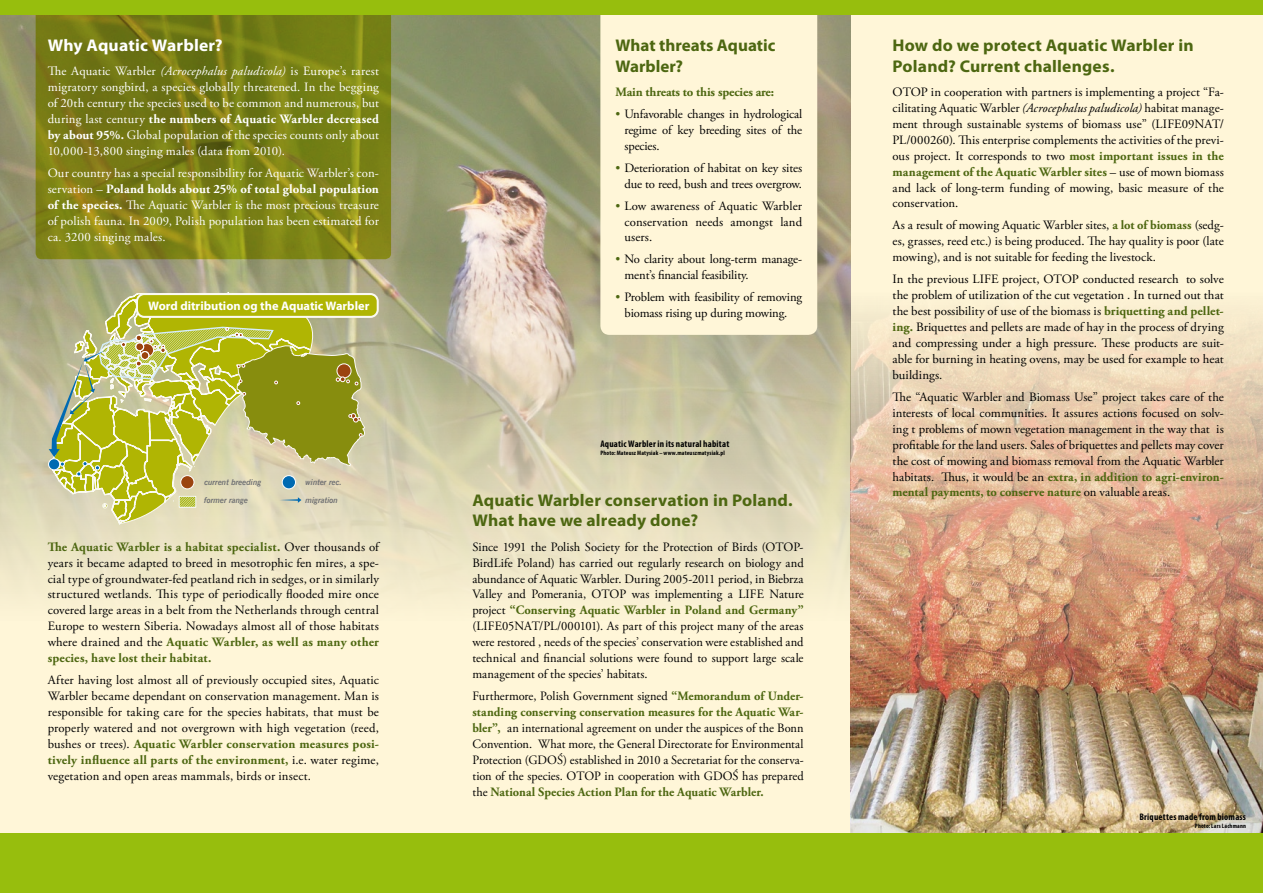
<style>
.page{position:relative;width:1263px;height:893px;background:#fff}
.page>*{position:absolute;margin:0;border:0;box-sizing:border-box;transform-origin:0 0}
.t1{font:700 16.95px/20.4px "Myriad Pro";letter-spacing:.01em;color:#4d6711}
.t2{font:700 16.95px "Myriad Pro";letter-spacing:.01em;color:#fff}
.t3{font:12.75px/15.9px "Adobe Garamond Pro";letter-spacing:-.005em;color:#000;text-align:justify}
.t4{font:12.75px/15.9px "Adobe Garamond Pro";letter-spacing:.015em;color:#fff;text-align:justify}
.t5{font:700 12.75px "Adobe Garamond Pro";letter-spacing:-.01em;color:#4d6711}
.t6{font:700 12.45px "Myriad Pro";color:#fff}
.t7{font:700 condensed 9.6px "Myriad Pro";letter-spacing:.02em;color:#000}
.t8{font:italic 700 8.1px "News Goth EU";color:#707173}
.t9{font:700 condensed 6.3px "Myriad Pro";letter-spacing:.025em;color:#000}
.s1{font-style:italic}
.s2{font-weight:700}
.s3{color:#4d6711}
.s4{font-weight:700;color:#4d6711}
</style>
<div class="page">
<div style="left:0;top:14px;width:1263px;height:819px;background:#fff6d8"></div>
<img style="left:0;top:14px;width:850px;height:606px">
<svg style="left:36px;top:8px;width:355px;height:251px;background:#7a7f15"></svg>
<img style="left:850px;top:293px;width:413px;height:540px">
<div style="left:48px;top:459px;width:12px;height:11px;border:1px solid #fff;border-radius:50%"></div>
<svg style="left:137px;top:294px;width:241px;height:23px"></svg>
<svg style="left:49px;top:292px;width:316px;height:233px;background:#bdbe64"></svg>
<div style="left:600px;top:14px;width:217px;height:321px;background:#fff6d8"></div>
<div style="left:0;top:0;width:1263px;height:14px;background:#97be0d"></div>
<div style="left:0;top:833px;width:1263px;height:60px;background:#97be0d"></div>
<h1 class="t2" style="left:48px;top:34px;width:177px">Why Aquatic Warbler?</h1>
<h1 class="t1" style="left:615px;top:35px;width:162px">What threats Aquatic<br>Warbler?</h1>
<h1 class="t1" style="left:892px;top:35px;width:303px">How do we protect Aquatic Warbler in<br>Poland? Current challenges.</h1>
<p class="t4" style="left:48px;top:64px;width:333px">The Aquatic Warbler <span class="s1">(Acrocephalus paludicola)</span> is Europe’s rarest migratory songbird, a species globally threatened. In the begging of 20th century the species used to be common and numerous, but during last century <span class="s2">the numbers of Aquatic Warbler decreased by about 95%.</span> Global population of the species counts only about 10,000-13,800 singing males (data from 2010).</p>
<p class="t4" style="left:48px;top:165px;width:333px">Our country has a special responsibility for Aquatic Warbler’s con&shy;servation – <span class="s2">Poland holds about 25% of total global population of the species.</span> The Aquatic Warbler is the most precious treasure of polish fauna. In 2009, Polish population has been estimated for ca. 3200 singing males.</p>
<p class="t5" style="left:615px;top:84px;width:160px">Main threats to this species are:</p>
<p class="t3" style="left:624px;top:106px;width:179px;text-indent:-9px"><span class="s3">•</span> Unfavorable changes in hydrological regime of key breeding sites of the species.</p>
<p class="t3" style="left:615px;top:160px;width:188px;text-align:right"><span class="s3">•</span> Deterioration of habitat on key sites due to reed, bush and trees overgrow.</p>
<p class="t3" style="left:624px;top:198px;width:179px;text-indent:-9px"><span class="s3">•</span> Low awareness of Aquatic Warbler conservation needs amongst land users.</p>
<p class="t3" style="left:624px;top:252px;width:179px;text-indent:-9px"><span class="s3">•</span> No clarity about long-term manage&shy;ment’s financial feasibility.</p>
<p class="t3" style="left:615px;top:290px;width:188px;text-align:center"><span class="s3">•</span> Problem with feasibility of removing biomass rising up during mowing.</p>
<p class="t3" style="left:892px;top:84px;width:333px">OTOP in cooperation with partners is implementing a project “Fa&shy;cilitating Aquatic Warbler <span class="s1">(Acrocephalus paludicola)</span> habitat manage&shy;ment through sustainable systems of biomass use” (LIFE09NAT/ PL/000260). This enterprise complements the activities of the previ&shy;ous project. It corresponds to two <span class="s4">most important issues in the management of the Aquatic Warbler sites</span> – use of mown biomass and lack of long-term funding of mowing, basic measure of the conservation.</p>
<p class="t3" style="left:892px;top:218px;width:333px">As a result of mowing Aquatic Warbler sites, <span class="s4">a lot of biomass</span> (sedg&shy;es, grasses, reed etc.) is being produced. The hay quality is poor (late mowing), and is not suitable for feeding the livestock.</p>
<p class="t3" style="left:892px;top:272px;width:333px">In the previous LIFE project, OTOP conducted research to solve the problem of utilization of the cut vegetation . In turned out that the best possibility of use of the biomass is <span class="s4">briquetting and pellet&shy;ing.</span> Briquettes and pellets are made of hay in the process of drying and compressing under a high pressure. These products are suit&shy;able for burning in heating ovens, may be used for example to heat buildings.</p>
<p class="t3" style="left:892px;top:389px;width:333px">The “Aquatic Warbler and Biomass Use” project takes care of the interests of local communities. It assures actions focused on solv&shy;ing t problems of mown vegetation management in the way that is profitable for the land users. Sales of briquettes and pellets may cover the cost of mowing and biomass removal from the Aquatic Warbler habitats. Thus, it would be an <span class="s4">extra, in addition to agri-environ&shy;mental payments, to conserve nature</span> on valuable areas.</p>
<p class="t6" style="left:148px;top:297px;width:223px">Word ditribution og the Aquatic Warbler</p>
<p class="t7" style="left:600px;top:438px;width:130px">Aquatic Warbler in its natural habitat</p>
<p class="t9" style="left:600px;top:449px;width:126px">Photo: Mateusz Matysiak – www.mateuszmatysiak.pl</p>
<p class="t8" style="left:204px;top:477px;width:59px">current breeding</p>
<p class="t8" style="left:204px;top:495px;width:45px">former range</p>
<p class="t8" style="left:305px;top:495px;width:34px">migration</p>
<p class="t8" style="left:306px;top:477px;width:38px">winter rec.</p>
<h1 class="t1" style="left:472px;top:489px;width:322px">Aquatic Warbler conservation in Poland.<br>What have we already done?</h1>
<p class="t3" style="left:48px;top:539px;width:333px"><span class="s4">The Aquatic Warbler is a habitat specialist.</span> Over thousands of years it became adapted to breed in mesotrophic fen mires, a spe&shy;cial type of groundwater-fed peatland rich in sedges, or in similarly structured wetlands. This type of periodically flooded mire once covered large areas in a belt from the Netherlands through central Europe to western Siberia. Nowadays almost all of those habitats where drained and the <span class="s4">Aquatic Warbler, as well as many other species, have lost their habitat.</span></p>
<p class="t3" style="left:48px;top:673px;width:333px">After having lost almost all of previously occupied sites, Aquatic Warbler became dependant on conservation management. Man is responsible for taking care for the species habitats, that must be properly watered and not overgrown with high vegetation (reed, bushes or trees). <span class="s4">Aquatic Warbler conservation measures posi&shy;tively influence all parts of the environment,</span> i.e. water regime, vegetation and open areas mammals, birds or insect.</p>
<p class="t3" style="left:472px;top:539px;width:333px">Since 1991 the Polish Society for the Protection of Birds (OTOP-BirdLife Poland) has carried out regularly research on biology and abundance of Aquatic Warbler. During 2005-2011 period, in Biebrza Valley and Pomerania, OTOP was implementing a LIFE Nature project <span class="s4">“Conserving Aquatic Warbler in Poland and Germany” </span>(LIFE05NAT/PL/000101). As part of this project many of the areas were restored , needs of the species’ conservation were established and technical and financial solutions were found to support large scale management of the species’ habitats.</p>
<p class="t3" style="left:472px;top:689px;width:333px">Furthermore, Polish Government signed <span class="s4">“Memorandum of Under&shy;standing conserving conservation measures for the Aquatic War&shy;bler”,</span> an international agreement on under the auspices of the Bonn Convention. What more, the General Directorate for Environmental Protection (GDOŚ) established in 2010 a Secretariat for the conserva&shy;tion of the species. OTOP in cooperation with GDOŚ has prepared the <span class="s4">National Species Action Plan for the Aquatic Warbler.</span></p>
<p class="t7" style="left:1139px;top:811px;width:108px">Briquettes made from biomass</p>
<p class="t9" style="left:1195px;top:821px;width:52px">Photo: Lars Lachmann</p>
</div>
